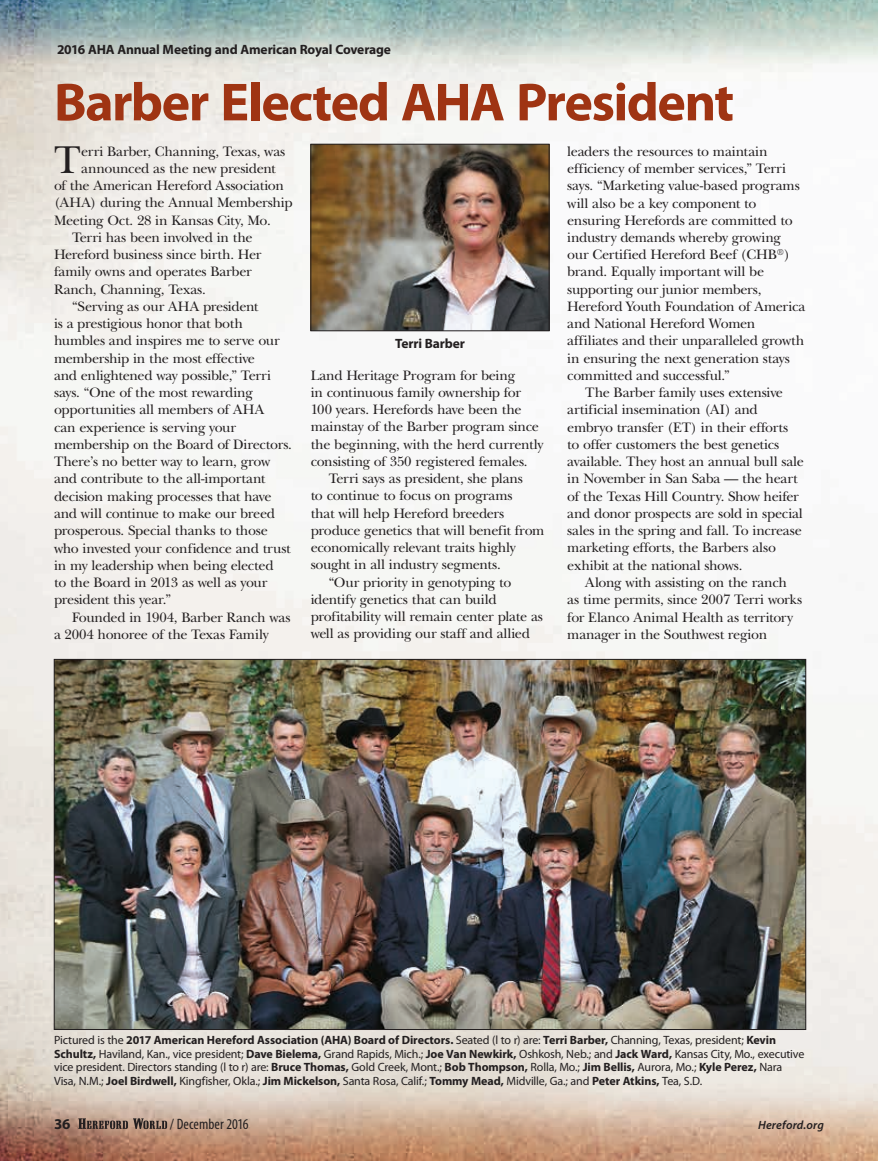
<style>
.page{position:relative;width:878px;height:1161px;background:#fff}
.page>*{position:absolute;margin:0;border:0;box-sizing:border-box;transform-origin:0 0}
.t1{font:700 54px "Myriad Pro";letter-spacing:-.03em;color:#9f3413}
.t2{font:40.35px "New Baskerville";color:#231f20}
.t3{font:condensed 15px "Myriad Pro";letter-spacing:.005em;color:#231f20}
.t4{font:700 15px "Myriad Pro";color:#231f20}
.t5{font:14.25px/17.2px "New Baskerville";letter-spacing:-.02em;color:#231f20}
.t6{font:700 13.5px "Myriad Pro";letter-spacing:-.01em;color:#231f20}
.t7{font:12px/13.5px "Myriad Pro";letter-spacing:-.01em;color:#231f20}
.t8{font:italic 600 12px "Myriad Pro";letter-spacing:.015em;color:#231f20}
.s1{font-weight:700}
</style>
<div class="page">
<img style="left:0;top:0;width:878px;height:1161px">
<img style="left:56px;top:661px;width:748px;height:367px">
<img style="left:312px;top:146px;width:235px;height:183px">
<div style="left:310px;top:144px;width:239px;height:187px;border:1px solid #231f20"></div>
<svg style="left:78px;top:1118px;width:89px;height:11px"></svg>
<p class="t6" style="left:57px;top:42px;width:335px">2016 AHA Annual Meeting and American Royal Coverage</p>
<h1 class="t1" style="left:54px;top:72px;width:681px">Barber Elected AHA President</h1>
<h2 class="t2" style="left:54px;top:136px;width:28px">T</h2>
<p class="t5" style="left:81px;top:142px;width:206px">erri Barber, Channing, Texas, was</p>
<p class="t5" style="left:567px;top:143px;width:202px">leaders the resources to maintain</p>
<p class="t5" style="left:567px;top:160px;width:220px">efficiency of member services,” Terri</p>
<p class="t5" style="left:567px;top:177px;width:234px">says. “Marketing value-based programs</p>
<p class="t5" style="left:567px;top:195px;width:191px">will also be a key component to</p>
<p class="t5" style="left:567px;top:212px;width:227px">ensuring Herefords are committed to</p>
<p class="t5" style="left:567px;top:229px;width:215px">industry demands whereby growing</p>
<p class="t5" style="left:567px;top:246px;width:224px">our Certified Hereford Beef (CHB<sup>®</sup>)</p>
<p class="t5" style="left:567px;top:263px;width:198px">brand. Equally important will be</p>
<p class="t5" style="left:567px;top:280px;width:196px">supporting our junior members,</p>
<p class="t5" style="left:567px;top:298px;width:239px">Hereford Youth Foundation of America</p>
<p class="t5" style="left:567px;top:315px;width:190px">and National Hereford Women</p>
<p class="t5" style="left:567px;top:332px;width:239px">affiliates and their unparalleled growth</p>
<p class="t5" style="left:567px;top:350px;width:224px">in ensuring the next generation stays</p>
<p class="t5" style="left:567px;top:367px;width:164px">committed and successful.”</p>
<p class="t5" style="left:585px;top:384px;width:199px">The Barber family uses extensive</p>
<p class="t5" style="left:567px;top:401px;width:192px">artificial insemination (AI) and</p>
<p class="t5" style="left:567px;top:419px;width:222px">embryo transfer (ET) in their efforts</p>
<p class="t5" style="left:567px;top:436px;width:213px">to offer customers the best genetics</p>
<p class="t5" style="left:567px;top:453px;width:238px">available. They host an annual bull sale</p>
<p class="t5" style="left:567px;top:470px;width:232px">in November in San Saba — the heart</p>
<p class="t5" style="left:567px;top:488px;width:233px">of the Texas Hill Country. Show heifer</p>
<p class="t5" style="left:567px;top:505px;width:237px">and donor prospects are sold in special</p>
<p class="t5" style="left:567px;top:522px;width:236px">sales in the spring and fall. To increase</p>
<p class="t5" style="left:567px;top:539px;width:210px">marketing efforts, the Barbers also</p>
<p class="t5" style="left:567px;top:557px;width:177px">exhibit at the national shows.</p>
<p class="t5" style="left:585px;top:574px;width:203px">Along with assisting on the ranch</p>
<p class="t5" style="left:567px;top:591px;width:236px">as time permits, since 2007 Terri works</p>
<p class="t5" style="left:567px;top:608px;width:227px">for Elanco Animal Health as territory</p>
<p class="t5" style="left:567px;top:626px;width:201px">manager in the Southwest region</p>
<p class="t5" style="left:81px;top:160px;width:196px">announced as the new president</p>
<p class="t5" style="left:54px;top:177px;width:231px">of the American Hereford Association</p>
<p class="t5" style="left:54px;top:194px;width:240px">(AHA) during the Annual Membership</p>
<p class="t5" style="left:54px;top:212px;width:218px">Meeting Oct. 28 in Kansas City, Mo.</p>
<p class="t5" style="left:72px;top:229px;width:182px">Terri has been involved in the</p>
<p class="t5" style="left:54px;top:246px;width:209px">Hereford business since birth. Her</p>
<p class="t5" style="left:54px;top:263px;width:199px">family owns and operates Barber</p>
<p class="t5" style="left:54px;top:281px;width:153px">Ranch, Channing, Texas.</p>
<p class="t5" style="left:72px;top:298px;width:188px">“Serving as our AHA president</p>
<p class="t5" style="left:54px;top:315px;width:190px">is a prestigious honor that both</p>
<p class="t5" style="left:54px;top:332px;width:227px">humbles and inspires me to serve our</p>
<p class="t5" style="left:54px;top:350px;width:202px">membership in the most effective</p>
<p class="t5" style="left:54px;top:367px;width:218px">and enlightened way possible,” Terri</p>
<p class="t5" style="left:54px;top:384px;width:200px">says. “One of the most rewarding</p>
<p class="t5" style="left:54px;top:401px;width:212px">opportunities all members of AHA</p>
<p class="t5" style="left:54px;top:419px;width:183px">can experience is serving your</p>
<p class="t5" style="left:54px;top:436px;width:239px">membership on the Board of Directors.</p>
<p class="t5" style="left:54px;top:453px;width:218px">There’s no better way to learn, grow</p>
<p class="t5" style="left:54px;top:470px;width:213px">and contribute to the all-important</p>
<p class="t5" style="left:54px;top:488px;width:219px">decision making processes that have</p>
<p class="t5" style="left:54px;top:505px;width:223px">and will continue to make our breed</p>
<p class="t5" style="left:54px;top:522px;width:215px">prosperous. Special thanks to those</p>
<p class="t5" style="left:54px;top:539px;width:238px">who invested your confidence and trust</p>
<p class="t5" style="left:54px;top:557px;width:221px">in my leadership when being elected</p>
<p class="t5" style="left:54px;top:574px;width:215px">to the Board in 2013 as well as your</p>
<p class="t5" style="left:54px;top:591px;width:118px">president this year.”</p>
<p class="t5" style="left:72px;top:608px;width:220px">Founded in 1904, Barber Ranch was</p>
<p class="t5" style="left:54px;top:626px;width:216px">a 2004 honoree of the Texas Family</p>
<p class="t6" style="left:395px;top:336px;width:71px">Terri Barber</p>
<p class="t5" style="left:311px;top:366px;width:234px">Land Heritage Program for being<br>in continuous family ownership for 100 years. Herefords have been the mainstay of the Barber program since the beginning, with the herd currently consisting of 350 registered females.</p>
<p class="t5" style="left:329px;top:470px;width:196px">Terri says as president, she plans</p>
<p class="t5" style="left:311px;top:487px;width:203px">to continue to focus on programs</p>
<p class="t5" style="left:311px;top:504px;width:195px">that will help Hereford breeders</p>
<p class="t5" style="left:311px;top:522px;width:235px">produce genetics that will benefit from</p>
<p class="t5" style="left:311px;top:539px;width:207px">economically relevant traits highly</p>
<p class="t5" style="left:311px;top:556px;width:192px">sought in all industry segments.</p>
<p class="t5" style="left:329px;top:573px;width:184px">“Our priority in genotyping to</p>
<p class="t5" style="left:311px;top:591px;width:187px">identify genetics that can build</p>
<p class="t5" style="left:311px;top:608px;width:234px">profitability will remain center plate as</p>
<p class="t5" style="left:311px;top:625px;width:221px">well as providing our staff and allied</p>
<p class="t7" style="left:54px;top:1033px;width:752px">Pictured is the <span class="s1">2017 American Hereford Association (AHA) Board of Directors.</span> Seated (l to r) are: <span class="s1">Terri Barber,</span> Channing, Texas, president; <span class="s1">Kevin Schultz,</span> Haviland, Kan., vice president; <span class="s1">Dave Bielema,</span> Grand Rapids, Mich.; <span class="s1">Joe Van Newkirk,</span> Oshkosh, Neb.; and <span class="s1">Jack Ward,</span> Kansas City, Mo., executive vice president. Directors standing (l to r) are: <span class="s1">Bruce Thomas,</span> Gold Creek, Mont.; <span class="s1">Bob Thompson,</span> Rolla, Mo.; <span class="s1">Jim Bellis,</span> Aurora, Mo.; <span class="s1">Kyle Perez,</span> Nara Visa, N.M.; <span class="s1">Joel Birdwell,</span> Kingfisher, Okla.; <span class="s1">Jim Mickelson,</span> Santa Rosa, Calif.; <span class="s1">Tommy Mead,</span> Midville, Ga.; and <span class="s1">Peter Atkins,</span> Tea, S.D.</p>
<p class="t4" style="left:54px;top:1115px;width:18px">36</p>
<p class="t3" style="left:170px;top:1116px;width:80px">/ December 2016</p>
<p class="t8" style="left:758px;top:1118px;width:67px">Hereford.org</p>
</div>
